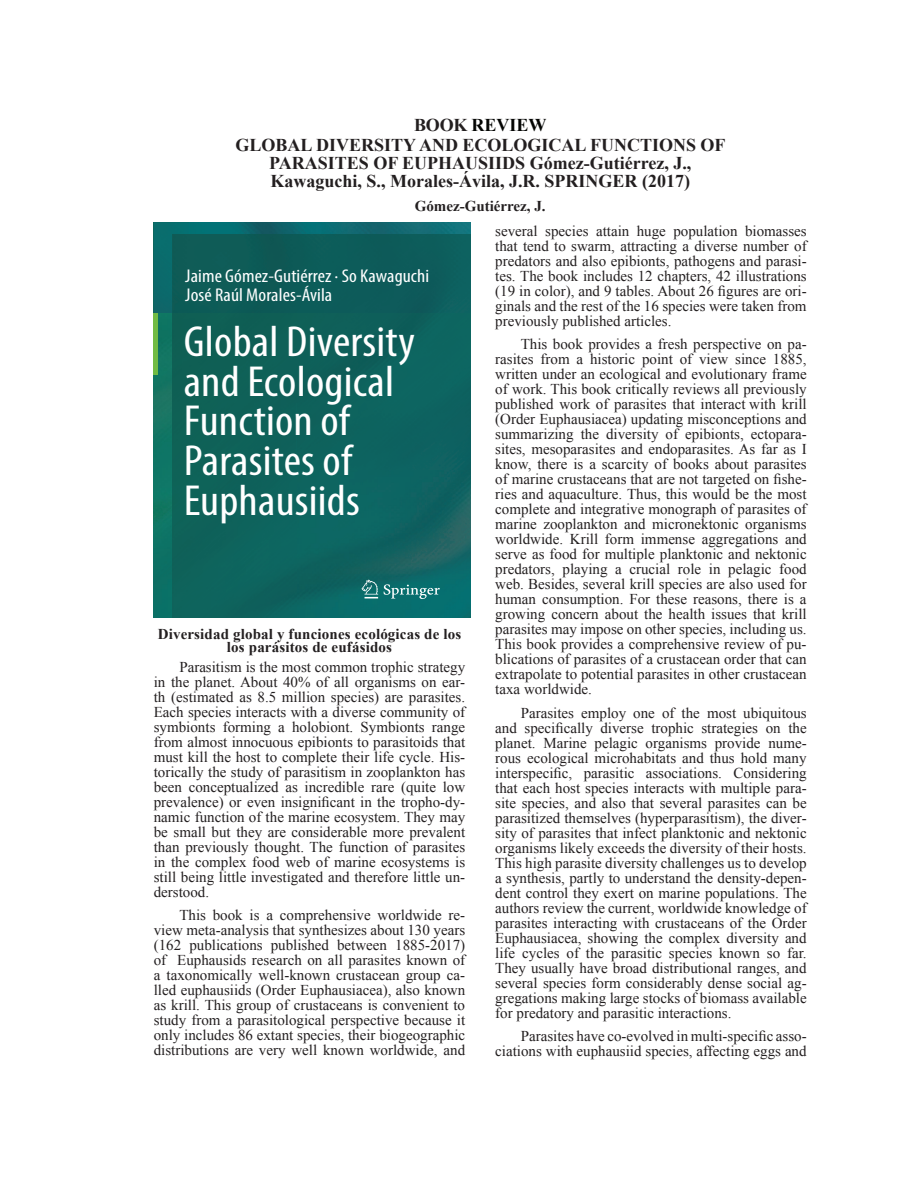
<style>
.page{position:relative;width:918px;height:1188px;background:#fff}
.page>*{position:absolute;margin:0;border:0;box-sizing:border-box;transform-origin:0 0}
.t1{font:condensed 43.65px/39.6px "Hyjjvb Qfcjgm Myriad Pro";letter-spacing:.005em;color:#fff;scale:1.09 1}
.t2{font:condensed 18.45px/18.5px "Hyjjvb Qfcjgm Myriad Pro";letter-spacing:.005em;color:#fff;scale:1.09 1}
.t3{font:700 18px/18px "Times New Roman";color:#231f20}
.t4{font:700 18px "Times New Roman";color:#040503}
.t5{font:15px/15px "Times New Roman";color:#231f20;text-align:justify}
.t6{font:700 15px/13.5px "Times New Roman";letter-spacing:.01em;color:#231f20;text-align:center}
.s1{color:#231f20}
</style>
<div class="page">
<div style="left:154px;top:222px;width:36px;height:91px;background:#0a6b6c"></div>
<img style="left:190px;top:222px;width:281px;height:13px">
<img style="left:154px;top:313px;width:18px;height:304px">
<img style="left:172px;top:235px;width:299px;height:382px">
<hr style="left:154px;top:313px;width:4px;height:62px;background:#71bb44">
<svg style="left:362px;top:580px;width:78px;height:19px"></svg>
<p class="t4" style="left:414px;top:112px;width:134px"><span class="s1">BOOK</span> REVIEW</p>
<p class="t3" style="left:236px;top:136px;width:94px">Global diver</p>
<p class="t3" style="left:374px;top:136px;width:152px">sity and ecologi</p>
<p class="t3" style="left:269px;top:136px;width:458px;text-indent:279px">cal functions of parasite s of euphausiid s Gómez-Gutiérrez, J.,<br>Kawaguchi, S., Morales-Ávila, J.R. Springer</p>
<p class="t3" style="left:642px;top:172px;width:49px">(2017)</p>
<p class="t6" style="left:415px;top:199px;width:132px">Gómez-Gutiérrez, J.</p>
<p class="t2" style="left:185px;top:267px;width:225px">Jaime Gómez-Gutiérrez · So Kawaguchi<br>José Raúl Morales-Ávila</p>
<h1 class="t1" style="left:184px;top:321px;width:214px">Global Diversity and Ecological<br>Function of<br>Parasites of<br>Euphausiids</h1>
<p class="t6" style="left:158px;top:627px;width:305px">Diversidad global y funciones ecológicas de los los parásitos de eufásidos</p>
<p class="t5" style="left:154px;top:659px;width:313px;text-indent:26px">Parasitism is the most common trophic strategy in the planet. About 40% of all organisms on ear&shy;th (estimated as 8.5 million species) are parasites.<br>Each species interacts with a diverse community of symbionts forming a holobiont. Symbionts range from almost innocuous epibionts to parasitoids that must kill the host to complete their life cycle. His&shy;torically the study of parasitism in zooplankton has been conceptualized as incredible rare (quite low prevalence) or even insignificant in the tropho-dy&shy;namic function of the marine ecosystem. They may be small but they are considerable more prevalent than previously thought. The function of parasites in the complex food web of marine ecosystems is still being little investigated and therefore little un&shy;derstood.</p>
<p class="t5" style="left:154px;top:907px;width:313px;text-indent:26px">This book is a comprehensive worldwide re&shy;view meta-analysis that synthesizes about 130 years (162 publications published between 1885-2017) of Euphausids research on all parasites known of a taxonomically well-known crustacean group ca&shy;lled euphausiids (Order Euphausiacea), also known as krill. This group of crustaceans is convenient to study from a parasitological perspective because it only includes 86 extant species, their biogeographic distributions are very well known worldwide, and</p>
<p class="t5" style="left:495px;top:223px;width:313px">several species attain huge population biomasses that tend to swarm, attracting a diverse number of predators and also epibionts, pathogens and parasi&shy;tes. The book includes 12 chapters, 42 illustrations (19 in color), and 9 tables. About 26 figures are ori&shy;ginals and the rest of the 16 species were taken from previously published articles.</p>
<p class="t5" style="left:495px;top:336px;width:313px;text-indent:26px">This book provides a fresh perspective on pa&shy;rasites from a historic point of view since 1885, written under an ecological and evolutionary frame of work. This book critically reviews all previously published work of parasites that interact with krill (Order Euphausiacea) updating misconceptions and summarizing the diversity of epibionts, ectopara&shy;sites, mesoparasites and endoparasites. As far as I know, there is a scarcity of books about parasites of marine crustaceans that are not targeted on fishe&shy;ries and aquaculture. Thus, this would be the most complete and integrative monograph of parasites of marine zooplankton and micronektonic organisms worldwide. Krill form immense aggregations and serve as food for multiple planktonic and nektonic predators, playing a crucial role in pelagic food web. Besides, several krill species are also used for human consumption. For these reasons, there is a growing concern about the health issues that krill parasites may impose on other species, including us.<br>This book provides a comprehensive review of pu&shy;blications of parasites of a crustacean order that can extrapolate to potential parasites in other crustacean taxa worldwide.</p>
<p class="t5" style="left:495px;top:705px;width:313px;text-indent:26px">Parasites employ one of the most ubiquitous and specifically diverse trophic strategies on the planet. Marine pelagic organisms provide nume&shy;rous ecological microhabitats and thus hold many interspecific, parasitic associations. Considering that each host species interacts with multiple para&shy;site species, and also that several parasites can be parasitized themselves (hyperparasitism), the diver&shy;sity of parasites that infect planktonic and nektonic organisms likely exceeds the diversity of their hosts.<br>This high parasite diversity challenges us to develop a synthesis, partly to understand the density-depen&shy;dent control they exert on marine populations. The authors review the current, worldwide knowledge of parasites interacting with crustaceans of the Order Euphausiacea, showing the complex diversity and life cycles of the parasitic species known so far.<br>They usually have broad distributional ranges, and several species form considerably dense social ag&shy;gregations making large stocks of biomass available for predatory and parasitic interactions.</p>
<p class="t5" style="left:495px;top:1029px;width:313px;text-align:right">Parasites have co-evolved in multi-specific asso&shy;ciations with euphausiid species, affecting eggs and</p>
</div>
